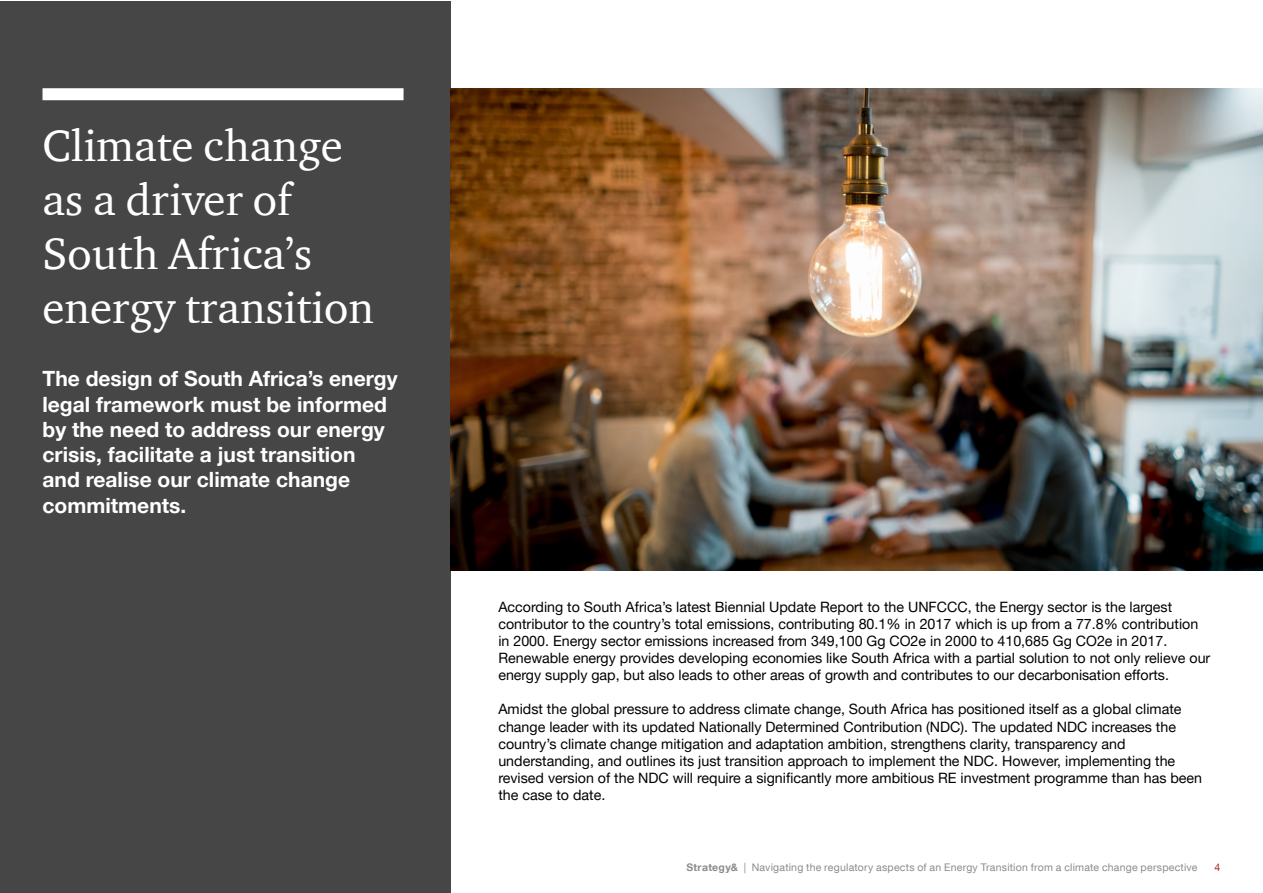
<style>
.page{position:relative;width:1263px;height:893px;background:#fff}
.page>*{position:absolute;margin:0;border:0;box-sizing:border-box;transform-origin:0 0}
.Heading_A{font:45px/54px "ITC Charter Com";color:#fff}
.Sub-heading_A{font:700 21px/25.2px "Helvetica Neue LT Pro";color:#fff}
.Paragraph_A_i{font:14.25px/17.1px "Helvetica Neue LT Pro";color:#000}
.t1{font:10.5px "Helvetica Neue LT Com";letter-spacing:.02em;color:#8a8c8f}
.t2{font:10.5px "Helvetica Neue LT Com";color:#a3201f}
.s1{font-weight:700}
</style>
<div class="page">
<div style="left:1px;top:1px;width:450px;height:891px;background:#464647"></div>
<div style="left:43px;top:88px;width:361px;height:12px;background:#fff"></div>
<img style="left:451px;top:88px;width:812px;height:482px">
<p class="Heading_A" style="left:43px;top:118px;width:333px">Climate change as a driver of<br>South Africa’s energy transition</p>
<p class="Sub-heading_A" style="left:43px;top:366px;width:357px">The design of South Africa’s energy legal framework must be informed by the need to address our energy crisis, facilitate a just transition and realise our climate change commitments.</p>
<p class="Paragraph_A_i" style="left:498px;top:598px;width:713px">According to South Africa’s latest Biennial Update Report to the UNFCCC, the Energy sector is the largest contributor to the country’s total emissions, contributing 80.1% in 2017 which is up from a 77.8% contribution in 2000. Energy sector emissions increased from 349,100 Gg CO2e in 2000 to 410,685 Gg CO2e in 2017.<br>Renewable energy provides developing economies like South Africa with a partial solution to not only relieve our energy supply gap, but also leads to other areas of growth and contributes to our decarbonisation efforts.</p>
<p class="Paragraph_A_i" style="left:498px;top:700px;width:685px">Amidst the global pressure to address climate change, South Africa has positioned itself as a global climate change leader with its updated Nationally Determined Contribution (NDC). The updated NDC increases the country’s climate change mitigation and adaptation ambition, strengthens clarity, transparency and</p>
<p class="Paragraph_A_i" style="left:498px;top:752px;width:705px">understanding, and outlines its just transition approach to implement the NDC. However, implementing the revised version of the NDC will require a significantly more ambitious RE investment programme than has been the case to date.</p>
<p class="t1" style="left:686px;top:860px;width:512px"><span class="s1">Strategy&amp;</span> | Navigating the regulatory aspects of an Energy Transition from a climate change perspective</p>
<p class="t2" style="left:1214px;top:860px;width:7px">4</p>
</div>
